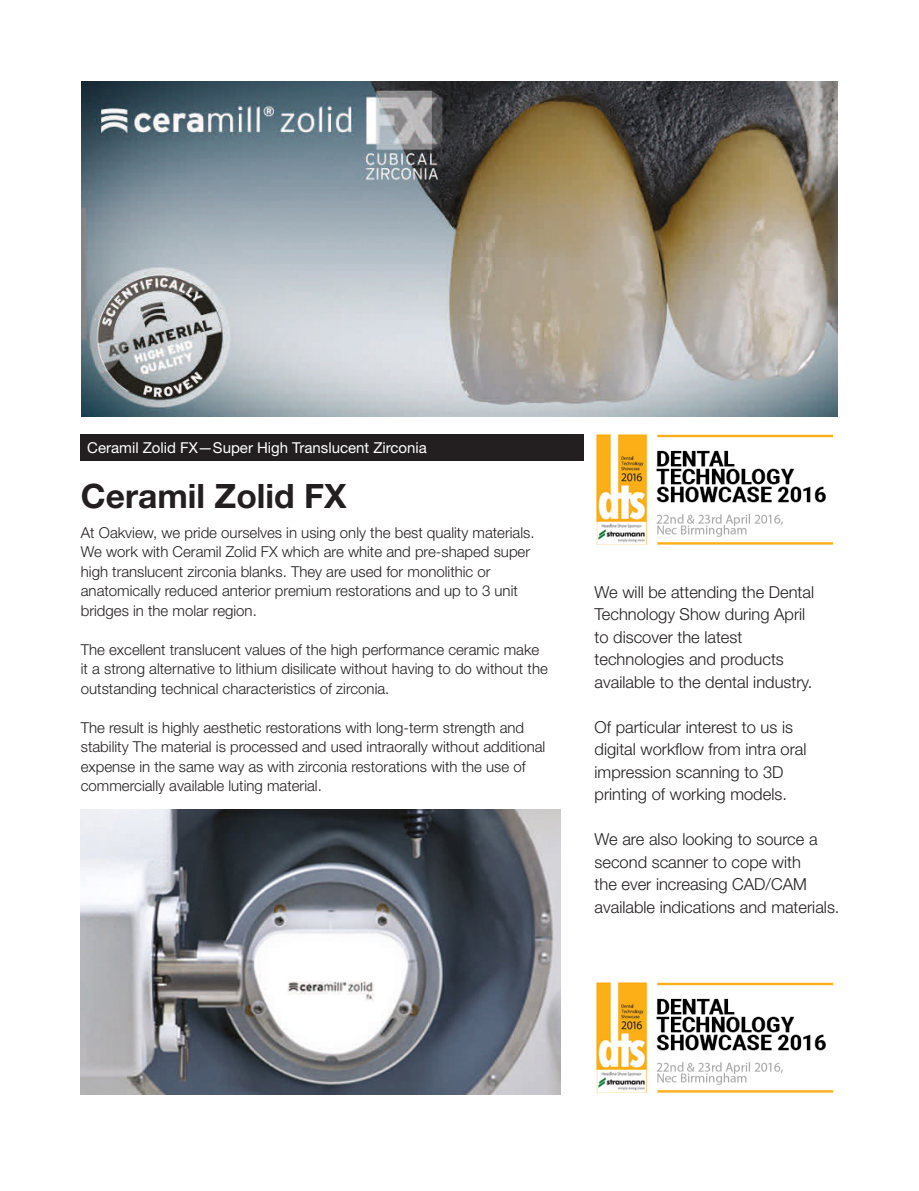
<style>
.page{position:relative;width:919px;height:1191px;background:#fff}
.page>*{position:absolute;margin:0;border:0;box-sizing:border-box;transform-origin:0 0}
.t1{font:700 33.6px "Helvetica Neue";color:#231f20}
.t2{font:300 16.5px "Helvetica Neue";color:#231f20}
.t3{font:300 15px/19.5px "Helvetica Neue";color:#231f20}
.t4{font:15px "Helvetica Neue";color:#fff}
</style>
<div class="page">
<div style="left:81px;top:434px;width:503px;height:26px;background:#231f20"></div>
<img style="left:596px;top:434px;width:238px;height:111px">
<img style="left:596px;top:982px;width:238px;height:111px">
<img style="left:82px;top:82px;width:755px;height:334px">
<img style="left:81px;top:809px;width:479px;height:285px">
<p class="t4" style="left:87px;top:438px;width:341px">Ceramil Zolid FX—Super High Translucent Zirconia</p>
<p class="t1" style="left:81px;top:475px;width:267px">Ceramil Zolid FX</p>
<p class="t3" style="left:81px;top:522px;width:455px">At Oakview, we pride ourselves in using only the best quality materials.<br>We work with Ceramil Zolid FX which are white and pre-shaped super high translucent zirconia blanks. They are used for monolithic or anatomically reduced anterior premium restorations and up to 3 unit bridges in the molar region.</p>
<p class="t3" style="left:81px;top:639px;width:468px">The excellent translucent values of the high performance ceramic make it a strong alternative to lithium disilicate without having to do without the outstanding technical characteristics of zirconia.</p>
<p class="t3" style="left:81px;top:717px;width:466px">The result is highly aesthetic restorations with long-term strength and stability The material is processed and used intraorally without additional expense in the same way as with zirconia restorations with the use of commercially available luting material.</p>
<p class="t2" style="left:594px;top:582px;width:221px">We will be attending the Dental</p>
<p class="t2" style="left:594px;top:604px;width:212px">Technology Show during April</p>
<p class="t2" style="left:594px;top:627px;width:149px">to discover the latest</p>
<p class="t2" style="left:594px;top:649px;width:191px">technologies and products</p>
<p class="t2" style="left:594px;top:672px;width:219px">available to the dental industry.</p>
<p class="t2" style="left:594px;top:717px;width:200px">Of particular interest to us is</p>
<p class="t2" style="left:594px;top:739px;width:213px">digital workflow from intra oral</p>
<p class="t2" style="left:594px;top:762px;width:190px">impression scanning to 3D</p>
<p class="t2" style="left:594px;top:784px;width:194px">printing of working models.</p>
<p class="t2" style="left:594px;top:829px;width:224px">We are also looking to source a</p>
<p class="t2" style="left:594px;top:852px;width:208px">second scanner to cope with</p>
<p class="t2" style="left:594px;top:874px;width:214px">the ever increasing CAD/CAM</p>
<p class="t2" style="left:594px;top:897px;width:246px">available indications and materials.</p>
</div>
